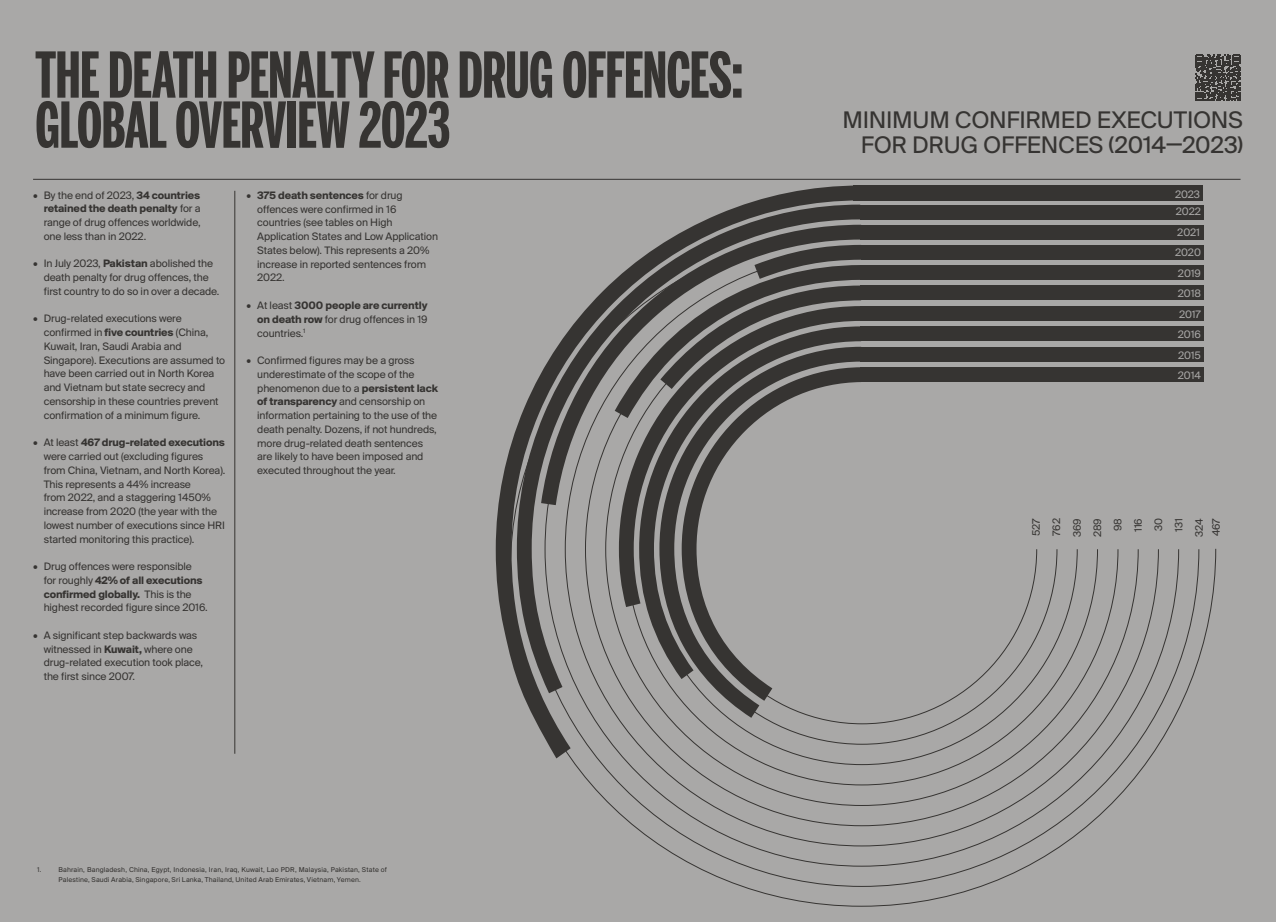
<style>
.page{position:relative;width:1276px;height:922px;background:#fff}
.page>*{position:absolute;margin:0;border:0;box-sizing:border-box;transform-origin:0 0}
.t1{font:700 62.5px/50px "Benton Sans Extra Comp";letter-spacing:-.01em;color:#363432}
.t2{font:25px/25px "Suisse BP Intl";letter-spacing:-.01em;color:#363432;text-align:right}
.t3{font:11.25px/13.8px "Suisse BP Intl";letter-spacing:-.01em;color:#363432}
.t4{font:11.25px/20.4px "Suisse BP Intl";letter-spacing:-.01em;color:#a9a8a7;text-align:justify}
.t5{font:7.25px/10px "Suisse BP Intl";letter-spacing:.02em;color:#363432}
.s1{font-weight:700}
</style>
<div class="page">
<div style="left:0;top:0;width:1276px;height:921px;background:#a9a8a7"></div>
<hr style="left:235px;top:191px;width:1px;height:562px;background:#363432">
<hr style="left:33px;top:179px;width:1207px;height:1px;background:#363432">
<svg style="left:1195px;top:55px;width:45px;height:46px"></svg>
<div style="left:860px;top:204px;width:343px;height:15px;background:#363432"></div>
<div style="left:860px;top:225px;width:343px;height:14px;background:#363432"></div>
<div style="left:852px;top:185px;width:350px;height:15px;background:#363432"></div>
<svg style="left:496px;top:185px;width:364px;height:470px"></svg>
<svg style="left:510px;top:231px;width:706px;height:675px"></svg>
<h1 class="t1" style="left:35px;top:50px;width:709px">THE DEATH PENALTY FOR DRUG OFFENCES:<br>GLOBAL OVERVIEW 2023</h1>
<p class="t3" style="left:44px;top:188px;width:158px;text-align:justify;text-indent:-11px">• By the end of 2023, <span class="s1">34 countries retained the death penalty</span> for a range of drug offences worldwide, one less than in 2022.</p>
<p class="t3" style="left:44px;top:256px;width:177px;text-indent:-11px">• In July 2023, <span class="s1">Pakistan</span> abolished the death penalty for drug offences, the first country to do so in over a decade.</p>
<p class="t3" style="left:44px;top:311px;width:183px;text-indent:-11px">• Drug-related executions were confirmed in <span class="s1">five countries</span> (China, Kuwait, Iran, Saudi Arabia and Singapore). Executions are assumed to have been carried out in North Korea and Vietnam but state secrecy and censorship in these countries prevent confirmation of a minimum figure.</p>
<p class="t3" style="left:44px;top:435px;width:183px;text-indent:-11px">• At least <span class="s1">467 drug-related executions </span>were carried out (excluding figures from China, Vietnam, and North Korea).<br>This represents a 44% increase<br>from 2022, and a staggering 1450% increase from 2020 (the year with the lowest number of executions since HRI started monitoring this practice).</p>
<p class="t3" style="left:44px;top:559px;width:165px;text-indent:-11px">• Drug offences were responsible<br>for roughly <span class="s1">42% of all executions confirmed globally.</span> This is the highest recorded figure since 2016.</p>
<p class="t3" style="left:44px;top:628px;width:161px;text-indent:-11px">• A significant step backwards was witnessed in <span class="s1">Kuwait,</span> where one drug-related execution took place, the first since 2007.</p>
<p class="t3" style="left:257px;top:188px;width:182px;text-indent:-11px"><span class="s1">• 375 death sentences</span> for drug offences were confirmed in 16 countries (see tables on High<br>Application States and Low Application<br>States below). This represents a 20% increase in reported sentences from<br>2022.</p>
<p class="t3" style="left:257px;top:298px;width:172px;text-align:justify;text-indent:-11px">• At least <span class="s1">3000 people are currently on death row</span> for drug offences in 19 countries.<sup>1</sup></p>
<p class="t3" style="left:257px;top:353px;width:182px;text-indent:-11px">• Confirmed figures may be a gross underestimate of the scope of the phenomenon due to a <span class="s1">persistent lack of transparency</span> and censorship on information pertaining to the use of the death penalty. Dozens, if not hundreds, more drug-related death sentences are likely to have been imposed and executed throughout the year.</p>
<p class="t5" style="left:58px;top:864px;width:330px;text-indent:-21px">1. Bahrain, Bangladesh, China, Egypt, Indonesia, Iran, Iraq, Kuwait, Lao PDR, Malaysia, Pakistan, State of<br>Palestine, Saudi Arabia, Singapore, Sri Lanka, Thailand, United Arab Emirates, Vietnam, Yemen.</p>
<h2 class="t2" style="left:842px;top:107px;width:402px">MINIMUM CONFIRMED EXECUTIONS<br>FOR DRUG OFFENCES (2014—2023)</h2>
<p class="t4" style="left:1175px;top:183px;width:27px">2023</p>
<p class="t4" style="left:1177px;top:221px;width:24px">2021</p>
<p class="t4" style="left:1176px;top:201px;width:27px">2022</p>
<p class="t4" style="left:1175px;top:241px;width:27px">2020<br>2019<br>2018</p>
<p class="t4" style="left:1178px;top:304px;width:25px">2017<br>2016<br>2015</p>
<p class="t4" style="left:1177px;top:364px;width:25px">2014</p>
<p class="t3" style="left:1025px;top:537px;width:20px;line-height:20.4px;text-align:center;rotate:-90deg">527<br>762<br>369<br>289<br>98<br>116<br>30<br>131<br>324</p>
<p class="t3" style="left:1208px;top:536px;width:20px;rotate:-90deg">467</p>
</div>
